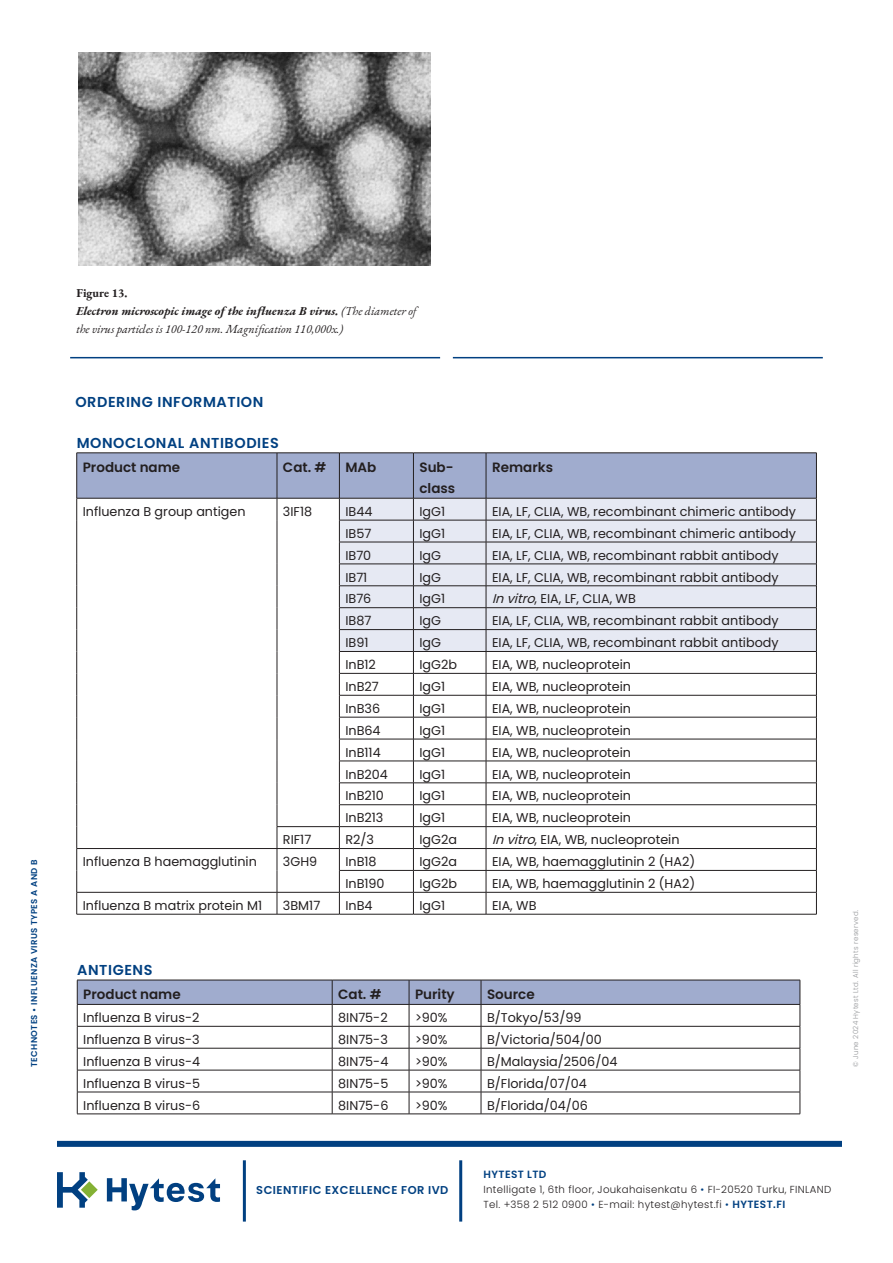
<style>
.page{position:relative;width:893px;height:1263px;background:#fff}
.page>*{position:absolute;margin:0;border:0;box-sizing:border-box;transform-origin:0 0}
.t1{font:600 14.4px "Poppins";letter-spacing:.04em;color:#014081}
.t2{font:600 13.5px/21px "Poppins";color:#231f20}
.Taulukko{font:12.75px "Poppins";color:#231f20}
.Kuvateksti_Otsikko{font:italic 12px/18px "EB Garamond";color:#231f20}
.t3{font:600 11.4px "Poppins";letter-spacing:.04em;color:#014081}
.t4{font:600 10.5px "Poppins";letter-spacing:.04em;color:#014081}
.t5{font:300 10.2px/15px "Poppins";letter-spacing:.03em;color:#231f20}
.t6{font:600 8.55px "Poppins";letter-spacing:.04em;color:#014081}
.t7{font:300 7.05px "Poppins";letter-spacing:.04em;color:#939598}
.s1{font-weight:700;font-style:normal}
.s2{font-weight:700}
.s3{font-style:italic}
.s4{color:#014081}
.s5{font-weight:600;font-size:10.5px;color:#014081}
</style>
<div class="page">
<svg style="left:57px;top:1172px;width:41px;height:36px"></svg>
<svg style="left:107px;top:1178px;width:113px;height:32px"></svg>
<hr style="left:243px;top:1160px;width:3px;height:61px;background:#014081">
<hr style="left:459px;top:1160px;width:3px;height:61px;background:#014081">
<div style="left:57px;top:1141px;width:785px;height:6px;background:#014081"></div>
<img style="left:78px;top:52px;width:352px;height:214px">
<hr style="left:77px;top:914px;width:200px;height:1px;background:#231f20">
<hr style="left:277px;top:914px;width:62px;height:1px;background:#231f20">
<hr style="left:339px;top:914px;width:74px;height:1px;background:#231f20">
<hr style="left:413px;top:914px;width:73px;height:1px;background:#231f20">
<svg style="left:76px;top:453px;width:741px;height:461px"></svg>
<hr style="left:486px;top:914px;width:331px;height:1px;background:#231f20">
<svg style="left:77px;top:980px;width:724px;height:134px"></svg>
<hr style="left:481px;top:1004px;width:319px;height:1px;background:#231f20">
<hr style="left:70px;top:357px;width:370px;height:1px;background:#014081">
<hr style="left:453px;top:357px;width:370px;height:1px;background:#014081">
<p class="t6" style="left:29px;top:1067px;width:209px;rotate:-90deg">TECHNOTES • INFLUENZA VIRUS TYPES A AND B</p>
<p class="Kuvateksti_Otsikko" style="left:77px;top:284px;width:342px"><span class="s1">Figure 13.<br></span><span class="s2">Electron microscopic image of the influenza B virus.</span> (The diameter of the virus particles is 100-120 nm. Magnification 110,000x.)</p>
<p class="t1" style="left:75px;top:394px;width:189px">ORDERING INFORMATION</p>
<p class="t1" style="left:77px;top:434px;width:204px">MONOCLONAL ANTIBODIES</p>
<p class="t2" style="left:83px;top:457px;width:99px">Product name</p>
<p class="t2" style="left:283px;top:457px;width:45px">Cat. #</p>
<p class="t2" style="left:345px;top:457px;width:32px">MAb</p>
<p class="t2" style="left:419px;top:457px;width:37px">Sub&shy;class</p>
<p class="t2" style="left:492px;top:457px;width:62px">Remarks</p>
<p class="Taulukko" style="left:83px;top:504px;width:164px">Influenza B group antigen</p>
<p class="Taulukko" style="left:283px;top:504px;width:31px">3IF18</p>
<p class="Taulukko" style="left:345px;top:504px;width:28px">IB44</p>
<p class="Taulukko" style="left:419px;top:504px;width:27px">IgG1</p>
<p class="Taulukko" style="left:492px;top:504px;width:305px">EIA, LF, CLIA, WB, recombinant chimeric antibody</p>
<p class="Taulukko" style="left:345px;top:526px;width:27px">IB57</p>
<p class="Taulukko" style="left:419px;top:526px;width:27px">IgG1</p>
<p class="Taulukko" style="left:492px;top:526px;width:305px">EIA, LF, CLIA, WB, recombinant chimeric antibody</p>
<p class="Taulukko" style="left:345px;top:548px;width:27px">IB70</p>
<p class="Taulukko" style="left:419px;top:548px;width:23px">IgG</p>
<p class="Taulukko" style="left:492px;top:548px;width:288px">EIA, LF, CLIA, WB, recombinant rabbit antibody</p>
<p class="Taulukko" style="left:345px;top:570px;width:23px">IB71</p>
<p class="Taulukko" style="left:419px;top:570px;width:23px">IgG</p>
<p class="Taulukko" style="left:492px;top:570px;width:288px">EIA, LF, CLIA, WB, recombinant rabbit antibody</p>
<p class="Taulukko" style="left:345px;top:592px;width:28px">IB76</p>
<p class="Taulukko" style="left:419px;top:592px;width:27px">IgG1</p>
<p class="Taulukko" style="left:492px;top:592px;width:145px"><span class="s3">Invitro</span>, EIA, LF, CLIA, WB</p>
<p class="Taulukko" style="left:345px;top:613px;width:27px">IB87</p>
<p class="Taulukko" style="left:419px;top:613px;width:23px">IgG</p>
<p class="Taulukko" style="left:492px;top:613px;width:288px">EIA, LF, CLIA, WB, recombinant rabbit antibody</p>
<p class="Taulukko" style="left:345px;top:635px;width:25px">IB91</p>
<p class="Taulukko" style="left:419px;top:635px;width:23px">IgG</p>
<p class="Taulukko" style="left:492px;top:635px;width:288px">EIA, LF, CLIA, WB, recombinant rabbit antibody</p>
<p class="Taulukko" style="left:345px;top:657px;width:32px">InB12</p>
<p class="Taulukko" style="left:419px;top:657px;width:39px">IgG2b</p>
<p class="Taulukko" style="left:492px;top:657px;width:141px">EIA, WB, nucleoprotein</p>
<p class="Taulukko" style="left:345px;top:679px;width:35px">InB27</p>
<p class="Taulukko" style="left:419px;top:679px;width:27px">IgG1</p>
<p class="Taulukko" style="left:492px;top:679px;width:141px">EIA, WB, nucleoprotein</p>
<p class="Taulukko" style="left:345px;top:701px;width:36px">InB36</p>
<p class="Taulukko" style="left:419px;top:701px;width:27px">IgG1</p>
<p class="Taulukko" style="left:492px;top:701px;width:141px">EIA, WB, nucleoprotein</p>
<p class="Taulukko" style="left:345px;top:723px;width:37px">InB64</p>
<p class="Taulukko" style="left:419px;top:723px;width:27px">IgG1</p>
<p class="Taulukko" style="left:492px;top:723px;width:141px">EIA, WB, nucleoprotein</p>
<p class="Taulukko" style="left:345px;top:745px;width:37px">InB114</p>
<p class="Taulukko" style="left:419px;top:745px;width:27px">IgG1</p>
<p class="Taulukko" style="left:492px;top:745px;width:141px">EIA, WB, nucleoprotein</p>
<p class="Taulukko" style="left:345px;top:767px;width:44px">InB204</p>
<p class="Taulukko" style="left:419px;top:767px;width:27px">IgG1</p>
<p class="Taulukko" style="left:492px;top:767px;width:141px">EIA, WB, nucleoprotein</p>
<p class="Taulukko" style="left:345px;top:789px;width:40px">InB210</p>
<p class="Taulukko" style="left:419px;top:789px;width:27px">IgG1</p>
<p class="Taulukko" style="left:492px;top:789px;width:141px">EIA, WB, nucleoprotein</p>
<p class="Taulukko" style="left:345px;top:810px;width:40px">InB213</p>
<p class="Taulukko" style="left:419px;top:810px;width:27px">IgG1</p>
<p class="Taulukko" style="left:492px;top:810px;width:141px">EIA, WB, nucleoprotein</p>
<p class="Taulukko" style="left:283px;top:832px;width:30px">RIF17</p>
<p class="Taulukko" style="left:345px;top:832px;width:30px">R2/3</p>
<p class="Taulukko" style="left:419px;top:832px;width:39px">IgG2a</p>
<p class="Taulukko" style="left:492px;top:832px;width:189px"><span class="s3">Invitro</span>, EIA, WB, nucleoprotein</p>
<p class="Taulukko" style="left:83px;top:854px;width:176px">Influenza B haemagglutinin</p>
<p class="Taulukko" style="left:283px;top:854px;width:36px">3GH9</p>
<p class="Taulukko" style="left:345px;top:854px;width:33px">InB18</p>
<p class="Taulukko" style="left:419px;top:854px;width:39px">IgG2a</p>
<p class="Taulukko" style="left:492px;top:854px;width:205px">EIA, WB, haemagglutinin 2 (HA2)</p>
<p class="Taulukko" style="left:345px;top:876px;width:41px">InB190</p>
<p class="Taulukko" style="left:419px;top:876px;width:39px">IgG2b</p>
<p class="Taulukko" style="left:492px;top:876px;width:205px">EIA, WB, haemagglutinin 2 (HA2)</p>
<p class="Taulukko" style="left:83px;top:898px;width:181px">Influenza B matrix protein M1</p>
<p class="Taulukko" style="left:283px;top:898px;width:39px">3BM17</p>
<p class="Taulukko" style="left:345px;top:898px;width:29px">InB4</p>
<p class="Taulukko" style="left:419px;top:898px;width:27px">IgG1</p>
<p class="Taulukko" style="left:492px;top:898px;width:46px">EIA, WB</p>
<p class="t1" style="left:77px;top:961px;width:77px">ANTIGENS</p>
<p class="t2" style="left:83px;top:984px;width:99px">Product name</p>
<p class="t2" style="left:338px;top:984px;width:45px">Cat. #</p>
<p class="t2" style="left:415px;top:984px;width:41px">Purity</p>
<p class="t2" style="left:487px;top:984px;width:49px">Source</p>
<p class="Taulukko" style="left:83px;top:1010px;width:118px">Influenza B virus-2</p>
<p class="Taulukko" style="left:338px;top:1010px;width:51px">8IN75-2</p>
<p class="Taulukko" style="left:415px;top:1010px;width:34px">&gt;90%</p>
<p class="Taulukko" style="left:487px;top:1010px;width:96px">B/Tokyo/53/99</p>
<p class="Taulukko" style="left:83px;top:1032px;width:118px">Influenza B virus-3</p>
<p class="Taulukko" style="left:338px;top:1032px;width:51px">8IN75-3</p>
<p class="Taulukko" style="left:415px;top:1032px;width:34px">&gt;90%</p>
<p class="Taulukko" style="left:487px;top:1032px;width:116px">B/Victoria/504/00</p>
<p class="Taulukko" style="left:83px;top:1054px;width:118px">Influenza B virus-4</p>
<p class="Taulukko" style="left:338px;top:1054px;width:52px">8IN75-4</p>
<p class="Taulukko" style="left:415px;top:1054px;width:34px">&gt;90%</p>
<p class="Taulukko" style="left:487px;top:1054px;width:132px">B/Malaysia/2506/04</p>
<p class="Taulukko" style="left:83px;top:1076px;width:118px">Influenza B virus-5</p>
<p class="Taulukko" style="left:338px;top:1076px;width:52px">8IN75-5</p>
<p class="Taulukko" style="left:415px;top:1076px;width:34px">&gt;90%</p>
<p class="Taulukko" style="left:487px;top:1076px;width:101px">B/Florida/07/04</p>
<p class="Taulukko" style="left:83px;top:1098px;width:118px">Influenza B virus-6</p>
<p class="Taulukko" style="left:338px;top:1098px;width:52px">8IN75-6</p>
<p class="Taulukko" style="left:415px;top:1098px;width:34px">&gt;90%</p>
<p class="Taulukko" style="left:487px;top:1098px;width:103px">B/Florida/04/06</p>
<p class="t7" style="left:851px;top:1067px;width:159px;rotate:-90deg">© June 2024 Hytest Ltd. All rights reserved.</p>
<p class="t3" style="left:256px;top:1183px;width:194px">SCIENTIFIC EXCELLENCE FOR IVD</p>
<p class="t4" style="left:483px;top:1168px;width:64px">HYTEST LTD</p>
<p class="t5" style="left:483px;top:1182px;width:349px">Intelligate 1, 6th floor, Joukahaisenkatu 6 <span class="s4">•</span> FI-20520 Turku, FINLAND<br>Tel. +358 2 512 0900 <span class="s4">•</span> E-mail: hytest@hytest.fi <span class="s4">•</span> <span class="s5">HYTEST.FI</span></p>
</div>
